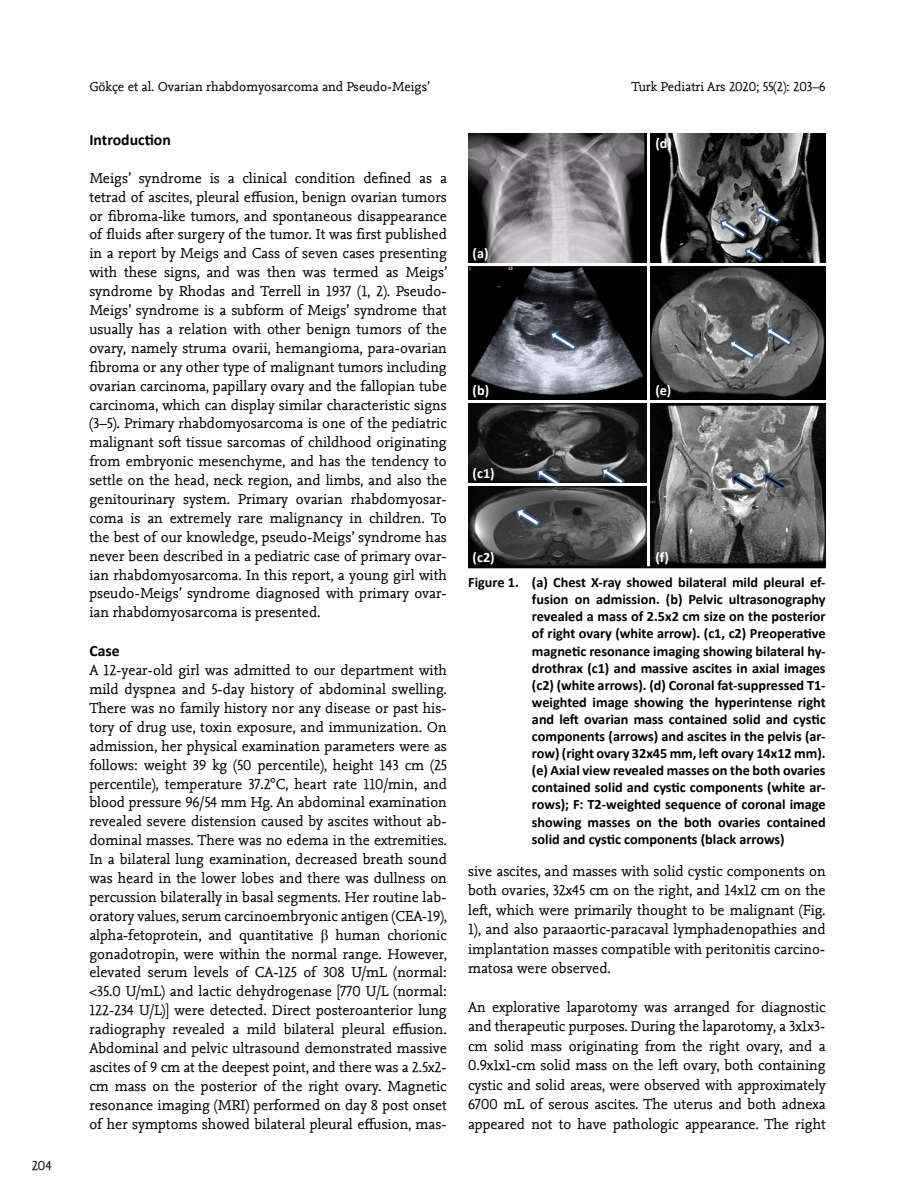
<style>
.page{position:relative;width:915px;height:1191px;background:#fff}
.page>*{position:absolute;margin:0;border:0;box-sizing:border-box;transform-origin:0 0}
.t1{font:700 15.75px "Calibri";color:#000}
.t2{font:15px/18.9px "Nexus Mix";color:#000;text-align:justify}
.t3{font:700 14.25px/17.1px "Calibri";color:#000;text-align:justify}
.t4{font:700 14.25px "Calibri";color:#fff}
.t5{font:13.5px "Nexus Mix";color:#000}
.s1{font-family:"Times New Roman"}
</style>
<div class="page">
<img style="left:468px;top:133px;width:178px;height:129px">
<img style="left:650px;top:133px;width:175px;height:129px">
<img style="left:650px;top:267px;width:175px;height:132px">
<img style="left:650px;top:403px;width:175px;height:163px">
<img style="left:468px;top:267px;width:178px;height:132px">
<img style="left:468px;top:403px;width:178px;height:79px">
<img style="left:468px;top:486px;width:178px;height:80px">
<hr style="left:468px;top:566px;width:357px;height:2px;background:#000">
<p class="t5" style="left:32px;top:1157px;width:21px">204</p>
<p class="t5" style="left:89px;top:79px;width:342px">Gökçe et al. Ovarian rhabdomyosarcoma and Pseudo-Meigs’</p>
<p class="t1" style="left:89px;top:130px;width:83px">Introduction</p>
<p class="t2" style="left:89px;top:169px;width:359px">Meigs’ syndrome is a clinical condition defined as a tetrad of ascites, pleural effusion, benign ovarian tumors or fibroma-like tumors, and spontaneous disappearance of fluids after surgery of the tumor. It was first published in a report by Meigs and Cass of seven cases presenting with these signs, and was then was termed as Meigs’ syndrome by Rhodas and Terrell in 1937 (1, 2). Pseudo-Meigs’ syndrome is a subform of Meigs’ syndrome that usually has a relation with other benign tumors of the ovary, namely struma ovarii, hemangioma, para-ovarian fibroma or any other type of malignant tumors including ovarian carcinoma, papillary ovary and the fallopian tube carcinoma, which can display similar characteristic signs (3–5). Primary rhabdomyosarcoma is one of the pediatric malignant soft tissue sarcomas of childhood originating from embryonic mesenchyme, and has the tendency to settle on the head, neck region, and limbs, and also the genitourinary system. Primary ovarian rhabdomyosar&shy;coma is an extremely rare malignancy in children. To the best of our knowledge, pseudo-Meigs’ syndrome has never been described in a pediatric case of primary ovar&shy;ian rhabdomyosarcoma. In this report, a young girl with pseudo-Meigs’ syndrome diagnosed with primary ovar&shy;ian rhabdomyosarcoma is presented.</p>
<p class="t1" style="left:89px;top:641px;width:32px">Case</p>
<p class="t2" style="left:89px;top:661px;width:359px">A 12-year-old girl was admitted to our department with mild dyspnea and 5-day history of abdominal swelling.<br>There was no family history nor any disease or past his&shy;tory of drug use, toxin exposure, and immunization. On admission, her physical examination parameters were as follows: weight 39 kg (50 percentile), height 143 cm (25 percentile), temperature 37.2°C, heart rate 110/min, and blood pressure 96/54 mm Hg. An abdominal examination revealed severe distension caused by ascites without ab&shy;dominal masses. There was no edema in the extremities.<br>In a bilateral lung examination, decreased breath sound was heard in the lower lobes and there was dullness on percussion bilaterally in basal segments. Her routine lab&shy;oratory values, serum carcinoembryonic antigen (CEA-19), alpha-fetoprotein, and quantitative <span class="s1">β</span> human chorionic gonadotropin, were within the normal range. However, elevated serum levels of CA-125 of 308 U/mL (normal: &lt;35.0 U/mL) and lactic dehydrogenase [770 U/L (normal:<br>122-234 U/L)] were detected. Direct posteroanterior lung radiography revealed a mild bilateral pleural effusion.<br>Abdominal and pelvic ultrasound demonstrated massive ascites of 9 cm at the deepest point, and there was a 2.5x2- cm mass on the posterior of the right ovary. Magnetic resonance imaging (MRI) performed on day 8 post onset of her symptoms showed bilateral pleural effusion, mas-</p>
<p class="t5" style="left:631px;top:79px;width:196px">Turk Pediatri Ars 2020; 55(2): 203–6</p>
<p class="t4" style="left:472px;top:244px;width:17px">(a)</p>
<p class="t4" style="left:655px;top:135px;width:18px">(d)</p>
<p class="t4" style="left:472px;top:381px;width:18px">(b)</p>
<p class="t4" style="left:655px;top:381px;width:18px">(e)</p>
<p class="t4" style="left:472px;top:464px;width:24px">(c1)</p>
<p class="t4" style="left:472px;top:548px;width:24px">(c2)</p>
<p class="t4" style="left:655px;top:548px;width:15px">(f)</p>
<p class="t3" style="left:531px;top:573px;width:295px;text-indent:-64px">Figure 1. (a) Chest X-ray showed bilateral mild pleural ef&shy;fusion on admission. (b) Pelvic ultrasonography revealed a mass of 2.5x2 cm size on the posterior of right ovary (white arrow). (c1, c2) Preoperative magnetic resonance imaging showing bilateral hy&shy;drothrax (c1) and massive ascites in axial images (c2) (white arrows). (d) Coronal fat-suppressed T1- weighted image showing the hyperintense right and left ovarian mass contained solid and cystic components (arrows) and ascites in the pelvis (ar&shy;row) (right ovary 32x45 mm, left ovary 14x12 mm). (e) Axial view revealed masses on the both ovaries contained solid and cystic components (white ar&shy;rows); F: T2-weighted sequence of coronal image showing masses on the both ovaries contained solid and cystic components (black arrows)</p>
<p class="t2" style="left:468px;top:861px;width:359px;line-height:19.5px">sive ascites, and masses with solid cystic components on both ovaries, 32x45 cm on the right, and 14x12 cm on the left, which were primarily thought to be malignant (Fig.<br>1), and also paraaortic-paracaval lymphadenopathies and implantation masses compatible with peritonitis carcino&shy;matosa were observed.</p>
<p class="t2" style="left:468px;top:997px;width:359px;line-height:19.5px">An explorative laparotomy was arranged for diagnostic and therapeutic purposes. During the laparotomy, a 3x1x3- cm solid mass originating from the right ovary, and a 0.9x1x1-cm solid mass on the left ovary, both containing cystic and solid areas, were observed with approximately 6700 mL of serous ascites. The uterus and both adnexa appeared not to have pathologic appearance. The right</p>
</div>
